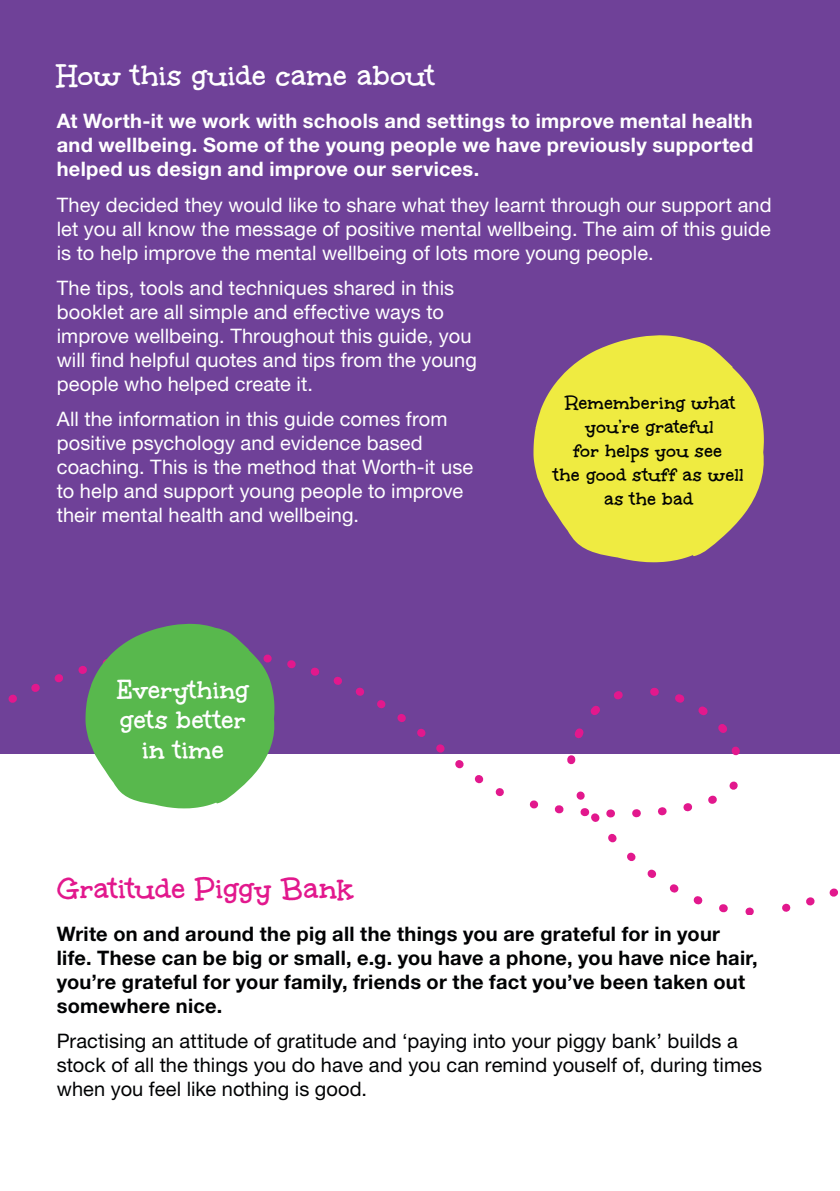
<style>
.page{position:relative;width:840px;height:1191px;background:#fff}
.page>*{position:absolute;margin:0;border:0;box-sizing:border-box;transform-origin:0 0}
.Page_Title{font:700 32px "Unkempt";color:#fff}
.Page_Title-2{font:700 32px "Unkempt";color:#e2188d}
.Copy{font:700 28px/30px "Unkempt";letter-spacing:.005em;color:#fff;text-align:center}
.Copy-2{font:20px/24px "Helvetica Neue LT Std";letter-spacing:.005em;color:#fff}
.Bold_Copy{font:700 20px/24px "Helvetica Neue LT Std";letter-spacing:.015em;color:#010203}
.Copy-3{font:20px/24px "Helvetica Neue LT Std";letter-spacing:.005em;color:#010203}
.Bold_Copy-2{font:700 20px/24px "Helvetica Neue LT Std";letter-spacing:.015em;color:#fff;text-align:justify}
.Copy-4{font:700 20px/24px "Unkempt";letter-spacing:.01em;color:#010203;text-align:center}
</style>
<div class="page">
<div style="left:0;top:0;width:839px;height:754px;background:#6f4198"></div>
<svg style="left:176px;top:687px;width:662px;height:228px"></svg>
<svg style="left:533px;top:335px;width:231px;height:227px;fill:#efeb41"></svg>
<svg style="left:8px;top:623px;width:502px;height:185px"></svg>
<p class="Page_Title" style="left:57px;top:57px;width:379px">How this guide came about</p>
<p class="Bold_Copy-2" style="left:57px;top:109px;width:697px">At Worth-it we work with schools and settings to improve mental health and wellbeing. Some of the young people we have previously supported helped us design and improve our services.</p>
<p class="Copy-2" style="left:57px;top:192px;width:716px;text-align:justify">They decided they would like to share what they learnt through our support and let you all know the message of positive mental wellbeing. The aim of this guide is to help improve the mental wellbeing of lots more young people.</p>
<p class="Copy-2" style="left:57px;top:275px;width:421px">The tips, tools and techniques shared in this booklet are all simple and effective ways to improve wellbeing. Throughout this guide, you will find helpful quotes and tips from the young people who helped create it.</p>
<p class="Copy-2" style="left:57px;top:407px;width:418px">All the information in this guide comes from positive psychology and evidence based coaching. This is the method that Worth-it use to help and support young people to improve their mental health and wellbeing.</p>
<p class="Copy-4" style="left:553px;top:391px;width:192px">Remembering what you’re grateful<br>for helps you see<br>the good stuff as well as the bad</p>
<p class="Copy" style="left:117px;top:675px;width:133px">Everything gets better in time</p>
<p class="Page_Title-2" style="left:57px;top:869px;width:298px">Gratitude Piggy Bank</p>
<p class="Bold_Copy" style="left:57px;top:921px;width:702px">Write on and around the pig all the things you are grateful for in your life. These can be big or small, e.g. you have a phone, you have nice hair, you’re grateful for your family, friends or the fact you’ve been taken out somewhere nice.</p>
<p class="Copy-3" style="left:57px;top:1029px;width:706px">Practising an attitude of gratitude and ‘paying into your piggy bank’ builds a stock of all the things you do have and you can remind youself of, during times when you feel like nothing is good.</p>
</div>
